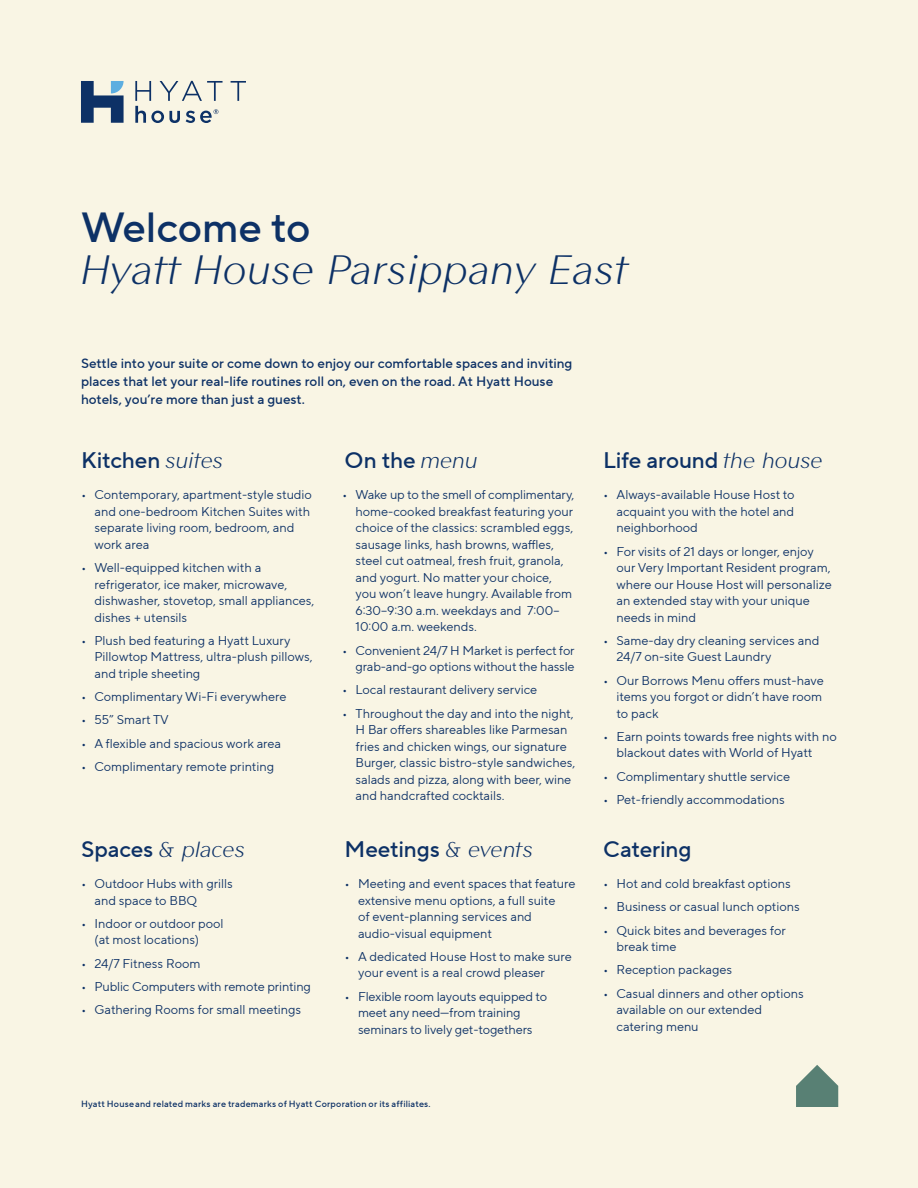
<style>
.page{position:relative;width:918px;height:1188px;background:#f9f5e4}
.page>*{position:absolute;margin:0;border:0;box-sizing:border-box;transform-origin:0 0}
.t1{font:italic 300 42px "Contax Sans 46";color:#0d3166}
.t2{font:500 42px "TT Norms Pro";color:#0d3166}
.t3{font:500 22.5px "TT Norms Pro";letter-spacing:-.005em;color:#0d3166}
.t4{font:italic 300 22.5px "Contax Sans 46";letter-spacing:-.015em;color:#0d3166}
.t5{font:500 13.5px/18px "TT Norms Pro";color:#0d3166}
.t6{font:12.75px/16.5px "TT Norms Pro";color:#0d3166}
.t7{font:500 9px "TT Norms Pro";letter-spacing:.025em;color:#0d3166}
.s1{font-family:"Contax Sans 46";font-weight:300;font-style:italic}
.s2{font-family:"TT Norms Pro";font-weight:500;font-style:normal}
</style>
<div class="page">
<svg style="left:231px;top:81px;width:15px;height:20px"></svg>
<svg style="left:135px;top:81px;width:88px;height:42px"></svg>
<svg style="left:81px;top:81px;width:43px;height:42px"></svg>
<svg style="left:796px;top:1065px;width:42px;height:42px"></svg>
<p class="t2" style="left:81px;top:197px;width:231px">Welcome to</p>
<p class="t1" style="left:81px;top:244px;width:550px">Hyatt House Parsippany East</p>
<p class="t5" style="left:81px;top:354px;width:493px">Settle into your suite or come down to enjoy our comfortable spaces and inviting places that let your real-life routines roll on, even on the road. At Hyatt House hotels, you’re more than just a guest.</p>
<p class="t3" style="left:81px;top:444px;width:144px">Kitchen <span class="s1">suites</span></p>
<p class="t3" style="left:345px;top:444px;width:135px">On the <span class="s1">menu</span></p>
<p class="t3" style="left:603px;top:444px;width:222px">Life around <span class="s1">the house</span></p>
<p class="t6" style="left:94px;top:486px;width:219px;text-indent:-14px">• Contemporary, apartment-style studio and one-bedroom Kitchen Suites with separate living room, bedroom, and work area</p>
<p class="t6" style="left:94px;top:559px;width:221px;text-indent:-14px">• Well-equipped kitchen with a refrigerator, ice maker, microwave, dishwasher, stovetop, small appliances, dishes + utensils</p>
<p class="t6" style="left:94px;top:632px;width:219px;text-indent:-14px">• Plush bed featuring a Hyatt Luxury<br>Pillowtop Mattress, ultra-plush pillows, and triple sheeting</p>
<p class="t6" style="left:81px;top:688px;width:207px">• Complimentary Wi-Fi everywhere</p>
<p class="t6" style="left:81px;top:711px;width:89px">• 55” Smart TV</p>
<p class="t6" style="left:81px;top:735px;width:202px">• A flexible and spacious work area</p>
<p class="t6" style="left:81px;top:758px;width:195px">• Complimentary remote printing</p>
<p class="t6" style="left:356px;top:486px;width:220px;text-indent:-14px">• Wake up to the smell of complimentary, home-cooked breakfast featuring your choice of the classics: scrambled eggs, sausage links, hash browns, waffles, steel cut oatmeal, fresh fruit, granola, and yogurt. No matter your choice, you won’t leave hungry. Available from 6:30–9:30 a.m. weekdays and 7:00– 10:00 a.m. weekends.</p>
<p class="t6" style="left:342px;top:642px;width:234px;text-align:right">• Convenient 24/7 H Market is perfect for grab-and-go options without the hassle</p>
<p class="t6" style="left:342px;top:681px;width:197px">• Local restaurant delivery service</p>
<p class="t6" style="left:356px;top:705px;width:221px;text-indent:-14px">• Throughout the day and into the night, H Bar offers shareables like Parmesan fries and chicken wings, our signature Burger, classic bistro-style sandwiches, salads and pizza, along with beer, wine and handcrafted cocktails.</p>
<p class="t6" style="left:617px;top:486px;width:180px;text-align:justify;text-indent:-14px">• Always-available House Host to acquaint you with the hotel and neighborhood</p>
<p class="t6" style="left:617px;top:543px;width:217px;text-indent:-14px">• For visits of 21 days or longer, enjoy our Very Important Resident program, where our House Host will personalize an extended stay with your unique needs in mind</p>
<p class="t6" style="left:617px;top:632px;width:204px;text-indent:-14px">• Same-day dry cleaning services and<br>24/7 on-site Guest Laundry</p>
<p class="t6" style="left:617px;top:672px;width:209px;text-indent:-14px">• Our Borrows Menu offers must-have items you forgot or didn’t have room to pack</p>
<p class="t6" style="left:617px;top:728px;width:222px;text-indent:-14px">• Earn points towards free nights with no blackout dates with World of Hyatt</p>
<p class="t6" style="left:603px;top:768px;width:189px">• Complimentary shuttle service</p>
<p class="t6" style="left:603px;top:791px;width:183px">• Pet-friendly accommodations</p>
<p class="t4" style="left:81px;top:836px;width:166px"><span class="s2">Spaces</span> &amp; places</p>
<p class="t3" style="left:345px;top:833px;width:191px">Meetings <span class="s1">&amp; events</span></p>
<p class="t3" style="left:603px;top:833px;width:90px">Catering</p>
<p class="t6" style="left:95px;top:875px;width:140px;text-indent:-14px">• Outdoor Hubs with grills and space to BBQ</p>
<p class="t6" style="left:95px;top:915px;width:131px;text-indent:-14px">• Indoor or outdoor pool (at most locations)</p>
<p class="t6" style="left:81px;top:955px;width:121px">• 24/7 Fitness Room</p>
<p class="t6" style="left:81px;top:978px;width:231px">• Public Computers with remote printing</p>
<p class="t6" style="left:81px;top:1001px;width:222px">• Gathering Rooms for small meetings</p>
<p class="t6" style="left:358px;top:875px;width:219px;text-indent:-14px">• Meeting and event spaces that feature extensive menu options, a full suite<br>of event-planning services and audio-visual equipment</p>
<p class="t6" style="left:358px;top:948px;width:215px;text-indent:-14px">• A dedicated House Host to make sure your event is a real crowd pleaser</p>
<p class="t6" style="left:358px;top:988px;width:191px;text-indent:-14px">• Flexible room layouts equipped to meet any need—from training seminars to lively get-togethers</p>
<p class="t7" style="left:81px;top:1097px;width:351px">Hyatt Houseand related marks are trademarks of Hyatt Corporation or its affiliates.</p>
<p class="t6" style="left:603px;top:875px;width:189px">• Hot and cold breakfast options</p>
<p class="t6" style="left:603px;top:899px;width:198px">• Business or casual lunch options</p>
<p class="t6" style="left:617px;top:922px;width:171px;text-indent:-14px">• Quick bites and beverages for break time</p>
<p class="t6" style="left:603px;top:962px;width:131px">• Reception packages</p>
<p class="t6" style="left:617px;top:985px;width:189px;text-indent:-14px">• Casual dinners and other options available on our extended catering menu</p>
</div>
